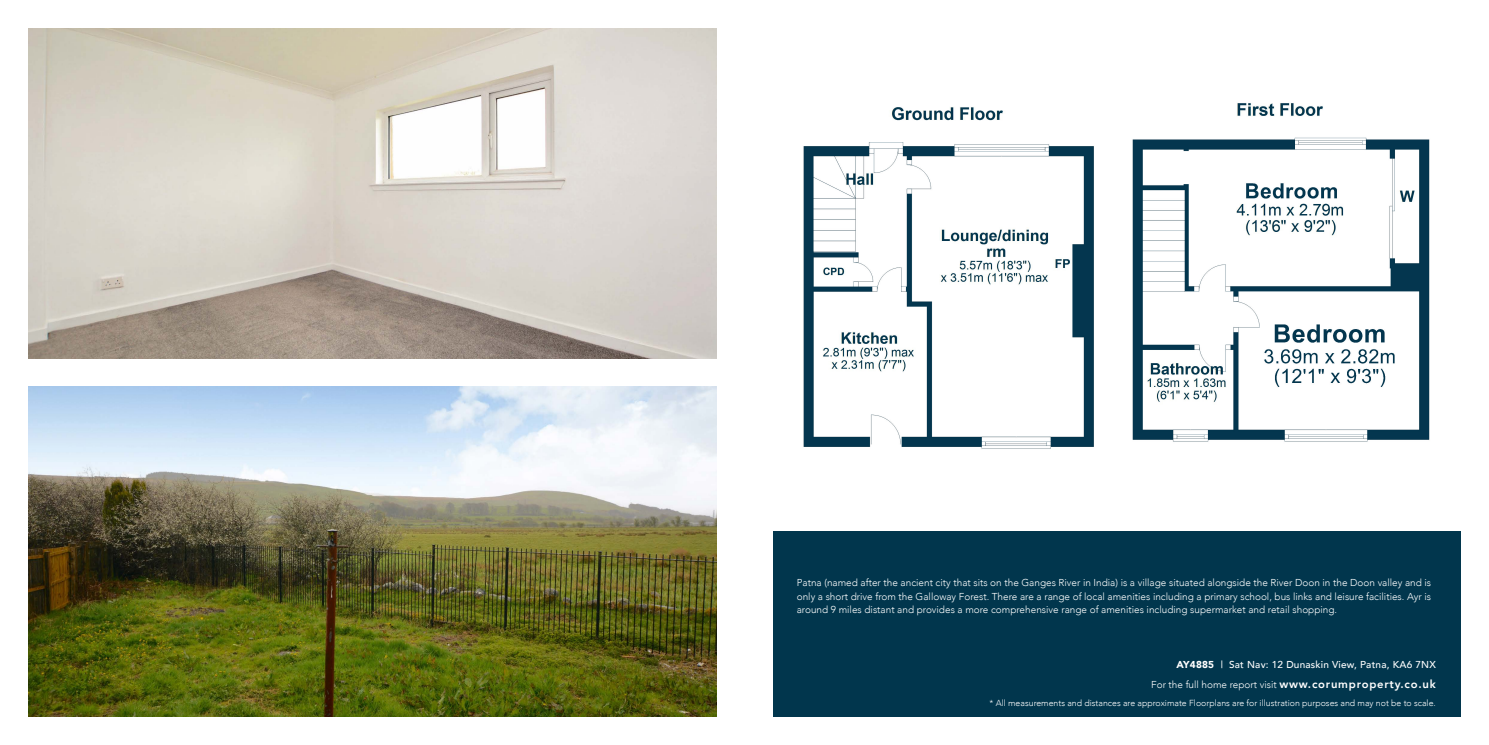
<style>
.page{position:relative;width:1489px;height:745px;background:#fff}
.page>*{position:absolute;margin:0;border:0;box-sizing:border-box;transform-origin:0 0}
.t1{font:300 10px/13.8px "Avenir";color:#fff;text-align:justify}
.t2{font:500 10px "Avenir";letter-spacing:.02em;color:#fff}
.t3{font:300 8.75px "Avenir";color:#fff}
.s1{font-weight:900}
.s2{font-weight:800;font-size:11.25px}
</style>
<div class="page">
<img style="left:28px;top:28px;width:688px;height:330px">
<img style="left:28px;top:386px;width:688px;height:330px">
<img style="left:803px;top:103px;width:627px;height:346px">
<div style="left:772px;top:531px;width:688px;height:185px;background:#01364d"></div>
<p class="t1" style="left:796px;top:575px;width:636px">Patna (named after the ancient city that sits on the Ganges River in India) is a village situated alongside the River Doon in the Doon valley and is only a short drive from the Galloway Forest. There are a range of local amenities including a primary school, bus links and leisure facilities. Ayr is around 9 miles distant and provides a more comprehensive range of amenities including supermarket and retail shopping.</p>
<p class="t2" style="left:1176px;top:655px;width:261px"><span class="s1">AY4885</span> | Sat Nav: 12 Dunaskin View, Patna, KA6 7NX</p>
<p class="t1" style="left:1151px;top:677px;width:286px">For the full home report visit <span class="s2">www.corumproperty.co.uk</span></p>
<p class="t3" style="left:989px;top:697px;width:448px">* All measurements and distances are approximate Floorplans are for illustration purposes and may not be to scale.</p>
</div>
